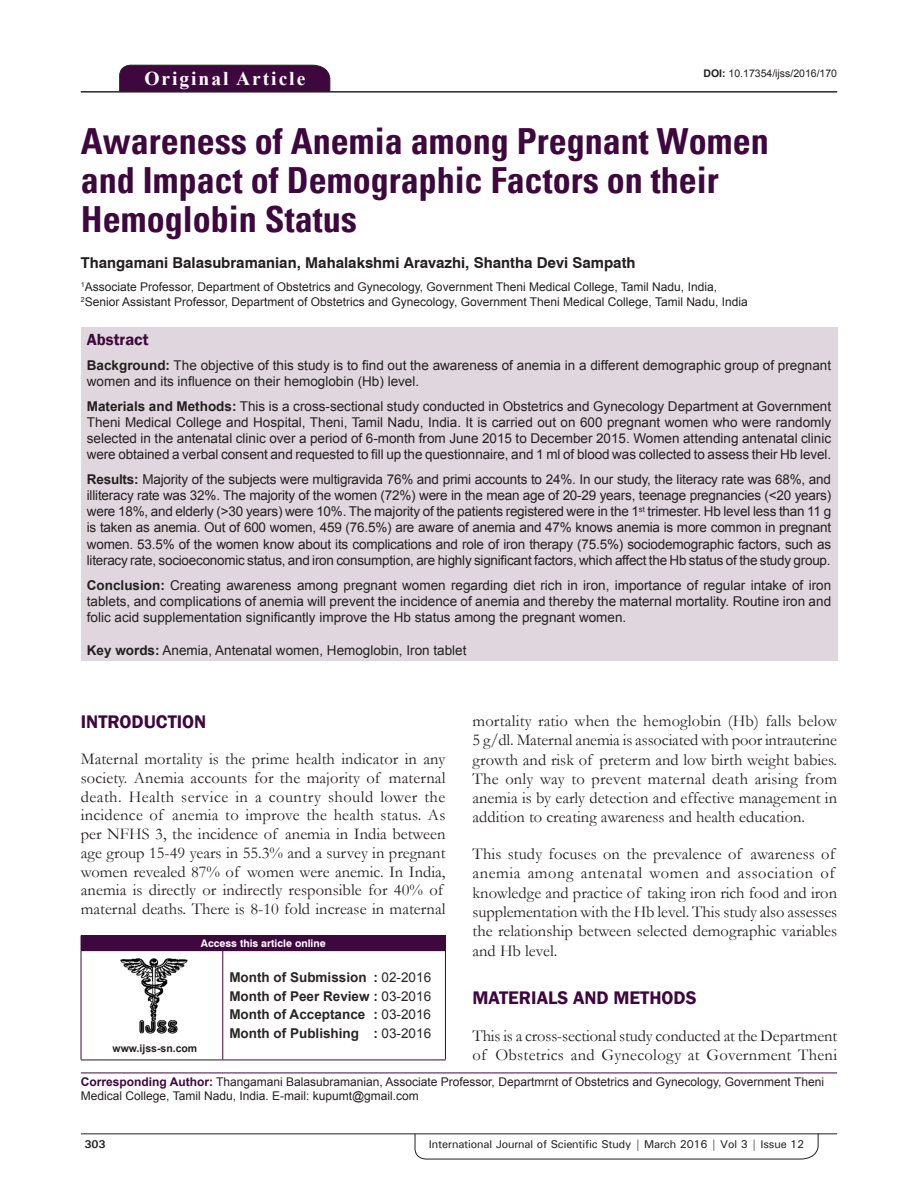
<style>
.page{position:relative;width:918px;height:1188px;background:#fff}
.page>*{position:absolute;margin:0;border:0;box-sizing:border-box;transform-origin:0 0}
.AT{font:700 condensed 36px/39px "Univers";color:#3e083e}
.AH{font:700 19.5px "Times New Roman";letter-spacing:.1em;color:#fff}
.t1{font:600 18.75px "Franklin Gothic";color:#3e083e}
.TX{font:16.5px/19.4px "Garamond";color:#231f20}
.ABSH{font:600 16.5px "Franklin Gothic";color:#3e083e}
.AU{font:700 15px "Swiss 721 BT";color:#231f20}
.ABS{font:13.5px/16.2px "Arial";color:#231f20;text-align:justify}
.HIS{font:700 13.5px/18.8px "Arial";color:#282526;text-align:justify}
.KWD{font:13.5px "Arial";color:#231f20}
.AFF{font:12px/14.4px "Arial";color:#231f20}
.ADD{font:12px/14.4px "Arial";color:#231f20}
.RF{font:500 11.25px "Univers";letter-spacing:-.01em;color:#231f20}
.t2{font:700 11.25px "Univers";color:#231f20}
.DOI{font:10.5px "Arial";color:#231f20}
.AAO{font:700 10.5px "Swiss 721 BT";color:#fff}
.Web{font:700 10.5px "Arial";color:#231f20}
.s1{font-weight:700}
.s2{font-weight:400}
.s3{font-weight:700;color:#3e083e}
</style>
<div class="page">
<svg style="left:415px;top:1133px;width:404px;height:26px"></svg>
<hr style="left:81px;top:1134px;width:756px;height:1px;background:#231f20">
<div style="left:119px;top:65px;width:211px;height:26px;background:#3e083e"></div>
<hr style="left:81px;top:91px;width:756px;height:1px;background:#231f20">
<div style="left:81px;top:327px;width:756px;height:334px;background:#e0d7de"></div>
<img style="left:120px;top:958px;width:68px;height:76px">
<div style="left:81px;top:936px;width:364px;height:15px;background:#3e083e"></div>
<svg style="left:445px;top:936px;width:1px;height:14px"></svg>
<hr style="left:81px;top:951px;width:1px;height:109px;background:#3e083e">
<hr style="left:81px;top:1060px;width:142px;height:1px;background:#231f20">
<hr style="left:223px;top:950px;width:223px;height:1px;background:#3e083e">
<hr style="left:223px;top:951px;width:1px;height:109px;background:#3e083e">
<hr style="left:445px;top:951px;width:1px;height:109px;background:#3e083e">
<hr style="left:223px;top:1060px;width:223px;height:1px;background:#3e083e">
<hr style="left:81px;top:1073px;width:756px;height:1px;background:#3e083e">
<p class="AH" style="left:144px;top:64px;width:162px">Original Article</p>
<p class="DOI" style="left:703px;top:66px;width:135px"><span class="s1">DOI:</span> 10.17354/ijss/2016/170</p>
<p class="AT" style="left:81px;top:122px;width:689px">Awareness of Anemia among Pregnant Women and Impact of Demographic Factors on their<br>Hemoglobin Status</p>
<p class="AU" style="left:81px;top:254px;width:556px">Thangamani Balasubramanian, Mahalakshmi Aravazhi, Shantha Devi Sampath</p>
<p class="AFF" style="left:81px;top:280px;width:668px"><sup>1</sup>Associate Professor, Department of Obstetrics and Gynecology, Government Theni Medical College, Tamil Nadu, India,<br><sup>2</sup>Senior Assistant Professor, Department of Obstetrics and Gynecology, Government Theni Medical College, Tamil Nadu, India</p>
<p class="ABSH" style="left:87px;top:329px;width:63px">Abstract</p>
<p class="ABS" style="left:87px;top:357px;width:746px"><span class="s1">Background:</span> The objective of this study is to find out the awareness of anemia in a different demographic group of pregnant women and its influence on their hemoglobin (Hb) level.</p>
<p class="ABS" style="left:87px;top:398px;width:746px"><span class="s1">Materials and Methods:</span> This is a cross-sectional study conducted in Obstetrics and Gynecology Department at Government Theni Medical College and Hospital, Theni, Tamil Nadu, India. It is carried out on 600 pregnant women who were randomly selected in the antenatal clinic over a period of 6-month from June 2015 to December 2015. Women attending antenatal clinic were obtained a verbal consent and requested to fill up the questionnaire, and 1 ml of blood was collected to assess their Hb level.</p>
<p class="ABS" style="left:87px;top:471px;width:746px"><span class="s1">Results:</span> Majority of the subjects were multigravida 76% and primi accounts to 24%. In our study, the literacy rate was 68%, and illiteracy rate was 32%. The majority of the women (72%) were in the mean age of 20-29 years, teenage pregnancies (&lt;20 years) were 18%, and elderly (&gt;30 years) were 10%. The majority of the patients registered were in the 1<sup>st</sup> trimester. Hb level less than 11 g is taken as anemia. Out of 600 women, 459 (76.5%) are aware of anemia and 47% knows anemia is more common in pregnant women. 53.5% of the women know about its complications and role of iron therapy (75.5%) sociodemographic factors, such as literacy rate, socioeconomic status, and iron consumption, are highly significant factors, which affect the Hb status of the study group.</p>
<p class="ABS" style="left:87px;top:577px;width:746px"><span class="s1">Conclusion:</span> Creating awareness among pregnant women regarding diet rich in iron, importance of regular intake of iron tablets, and complications of anemia will prevent the incidence of anemia and thereby the maternal mortality. Routine iron and folic acid supplementation significantly improve the Hb status among the pregnant women.</p>
<p class="KWD" style="left:87px;top:641px;width:381px"><span class="s1">Key words:</span> Anemia, Antenatal women, Hemoglobin, Iron tablet</p>
<p class="TX" style="left:473px;top:711px;width:366px;text-align:justify">mortality ratio when the hemoglobin (Hb) falls below 5 g/dl. Maternal anemia is associated with poor intrauterine growth and risk of preterm and low birth weight babies.<br>The only way to prevent maternal death arising from anemia is by early detection and effective management in addition to creating awareness and health education.</p>
<p class="TX" style="left:473px;top:844px;width:366px">This study focuses on the prevalence of awareness of anemia among antenatal women and association of knowledge and practice of taking iron rich food and iron supplementation with the Hb level. This study also assesses the relationship between selected demographic variables and Hb level.</p>
<h1 class="t1" style="left:473px;top:987px;width:226px">MATERIALS AND METHODS</h1>
<p class="TX" style="left:473px;top:1026px;width:366px">This is a cross-sectional study conducted at the Department of Obstetrics and Gynecology at Government Theni</p>
<h1 class="t1" style="left:81px;top:710px;width:127px">INTRODUCTION</h1>
<p class="TX" style="left:81px;top:749px;width:366px;line-height:18.8px">Maternal mortality is the prime health indicator in any society. Anemia accounts for the majority of maternal death. Health service in a country should lower the incidence of anemia to improve the health status. As per NFHS 3, the incidence of anemia in India between age group 15-49 years in 55.3% and a survey in pregnant women revealed 87% of women were anemic. In India, anemia is directly or indirectly responsible for 40% of maternal deaths. There is 8-10 fold increase in maternal</p>
<p class="AAO" style="left:201px;top:937px;width:126px">Access this article online</p>
<p class="HIS" style="left:229px;top:968px;width:203px">Month of Submission : <span class="s2">02-2016<br></span>Month of Peer Review : <span class="s2">03-2016<br></span>Month of Acceptance : <span class="s2">03-2016<br></span>Month of Publishing : <span class="s2">03-2016</span></p>
<p class="ADD" style="left:81px;top:1075px;width:745px"><span class="s3">Corresponding Author:</span> Thangamani Balasubramanian, Associate Professor, Departmrnt of Obstetrics and Gynecology, Government Theni<br>Medical College, Tamil Nadu, India. E-mail: kupumt@gmail.com</p>
<p class="Web" style="left:113px;top:1041px;width:86px">www.ijss-sn.com</p>
<p class="t2" style="left:84px;top:1137px;width:23px">303</p>
<p class="RF" style="left:429px;top:1137px;width:377px">International Journal of Scientific Study | March 2016 | Vol 3 | Issue 12</p>
</div>
